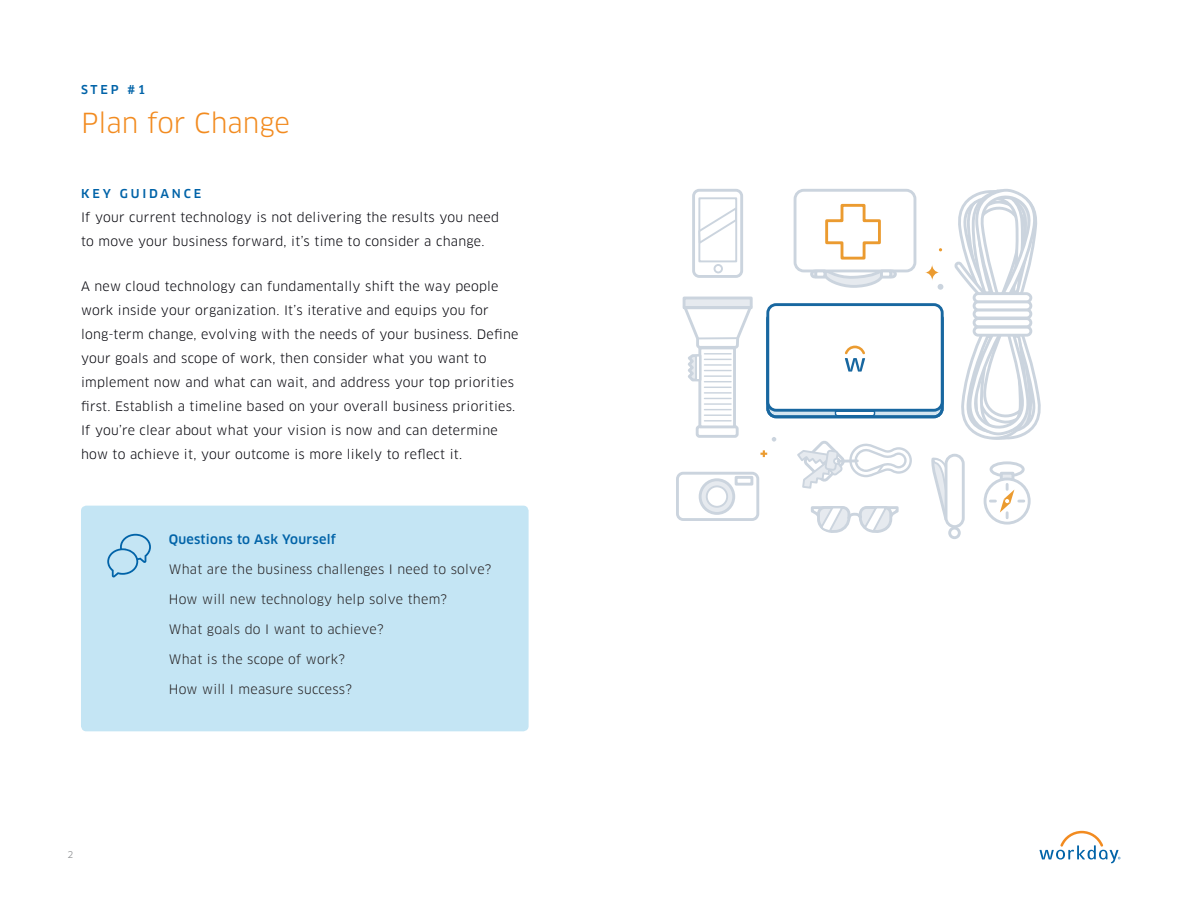
<style>
.page{position:relative;width:1188px;height:918px;background:#fff}
.page>*{position:absolute;margin:0;border:0;box-sizing:border-box;transform-origin:0 0}
.Page_Title{font:27px "Clan OT";color:#f28b20}
.Body_Copy{font:12.75px/24px "Clan OT";letter-spacing:.02em;color:#000008}
.Body_Copy-2{font:12.75px "Clan OT";letter-spacing:.02em;color:#231f20}
.Body_Copy-3{font:500 12.75px "Clan OT";letter-spacing:.02em;color:#0163a8}
.Heading{font:500 12px "Clan OT";letter-spacing:.235em;color:#0163a8}
.t1{font:9px "Clan OT";color:#7e8083}
</style>
<div class="page">
<svg style="left:1039px;top:831px;width:82px;height:32px"></svg>
<div style="left:81px;top:506px;width:448px;height:225px;background:#c4e5f4;border-radius:5px"></div>
<svg style="left:107px;top:534px;width:44px;height:44px"></svg>
<div style="left:990px;top:461px;width:35px;height:16px;border:3px solid #cbd4de;border-radius:50%"></div>
<div style="left:766px;top:310px;width:178px;height:108px;border:3px solid #1867a0;border-radius:8px"></div>
<svg style="left:834px;top:412px;width:42px;height:5px"></svg>
<div style="left:768px;top:305px;width:174px;height:105px;background:#fff;border-radius:8px"></div>
<div style="left:766px;top:303px;width:178px;height:109px;border:3px solid #1867a0;border-radius:8px"></div>
<div style="left:1000px;top:472px;width:14px;height:11px;background:#e6eaef;border:3px solid #cbd4de"></div>
<div style="left:794px;top:189px;width:122px;height:83px;border:3px solid #cbd4de;border-radius:9px"></div>
<div style="left:810px;top:270px;width:9px;height:8px;border:3px solid #cbd4de;border-radius:50%"></div>
<svg style="left:825px;top:203px;width:56px;height:57px"></svg>
<svg style="left:812px;top:268px;width:83px;height:20px"></svg>
<div style="left:888px;top:270px;width:9px;height:8px;border:3px solid #cbd4de;border-radius:50%"></div>
<svg style="left:814px;top:270px;width:12px;height:9px"></svg>
<svg style="left:880px;top:270px;width:12px;height:9px"></svg>
<svg style="left:985px;top:479px;width:44px;height:44px"></svg>
<div style="left:984px;top:478px;width:47px;height:47px;border:3px solid #cbd4de;border-radius:50%"></div>
<svg style="left:797px;top:441px;width:115px;height:48px"></svg>
<svg style="left:961px;top:330px;width:80px;height:110px"></svg>
<div style="left:974px;top:327px;width:57px;height:8px;background:#fff;border-radius:4px"></div>
<div style="left:973px;top:326px;width:59px;height:11px;border:3px solid #cbd4de;border-radius:4px"></div>
<div style="left:973px;top:317px;width:59px;height:11px;border:3px solid #cbd4de;border-radius:4px"></div>
<div style="left:973px;top:308px;width:59px;height:11px;border:3px solid #cbd4de;border-radius:4px"></div>
<div style="left:973px;top:300px;width:59px;height:11px;border:3px solid #cbd4de;border-radius:4px"></div>
<svg style="left:954px;top:189px;width:83px;height:110px"></svg>
<div style="left:974px;top:294px;width:57px;height:8px;background:#fff;border-radius:4px"></div>
<div style="left:973px;top:292px;width:59px;height:11px;border:3px solid #cbd4de;border-radius:4px"></div>
<div style="left:676px;top:472px;width:83px;height:49px;border:3px solid #cbd4de;border-radius:6px"></div>
<svg style="left:700px;top:480px;width:34px;height:33px"></svg>
<div style="left:699px;top:478px;width:36px;height:37px;border:3px solid #cbd4de;border-radius:50%"></div>
<div style="left:707px;top:486px;width:20px;height:21px;background:#fff;border-radius:50%"></div>
<div style="left:706px;top:485px;width:22px;height:23px;border:2px solid #cbd4de;border-radius:50%"></div>
<svg style="left:735px;top:476px;width:18px;height:10px"></svg>
<svg style="left:931px;top:457px;width:15px;height:66px"></svg>
<div style="left:945px;top:454px;width:20px;height:74px;border:3px solid #cbd4de;border-radius:9px"></div>
<div style="left:948px;top:527px;width:13px;height:12px;border:3px solid #cbd4de;border-radius:50%"></div>
<svg style="left:811px;top:506px;width:88px;height:27px"></svg>
<div style="left:683px;top:297px;width:70px;height:12px;background:#e6eaef;border:3px solid #cbd4de"></div>
<div style="left:696px;top:425px;width:43px;height:13px;border:3px solid #cbd4de;border-radius:2px"></div>
<div style="left:698px;top:347px;width:38px;height:81px;background:#fff;border:3px solid #cbd4de"></div>
<svg style="left:682px;top:304px;width:71px;height:84px"></svg>
<hr style="left:704px;top:392px;width:27px;height:2px;background:#cbd4de">
<svg style="left:704px;top:398px;width:27px;height:1px"></svg>
<hr style="left:704px;top:403px;width:27px;height:2px;background:#cbd4de">
<svg style="left:704px;top:409px;width:27px;height:7px"></svg>
<hr style="left:704px;top:420px;width:27px;height:2px;background:#cbd4de">
<div style="left:692px;top:189px;width:51px;height:89px;border:3px solid #cbd4de;border-radius:6px"></div>
<div style="left:714px;top:264px;width:9px;height:9px;border:2px solid #cbd4de;border-radius:50%"></div>
<div style="left:698px;top:197px;width:39px;height:65px;background:#fff;border:2px solid #cbd4de"></div>
<svg style="left:698px;top:205px;width:39px;height:41px"></svg>
<svg style="left:695px;top:355px;width:6px;height:26px"></svg>
<svg style="left:990px;top:484px;width:34px;height:34px"></svg>
<svg style="left:937px;top:284px;width:7px;height:6px"></svg>
<svg style="left:760px;top:437px;width:17px;height:20px"></svg>
<svg style="left:845px;top:346px;width:20px;height:26px"></svg>
<svg style="left:925px;top:264px;width:15px;height:17px"></svg>
<p class="Heading" style="left:81px;top:83px;width:66px">STEP #1</p>
<p class="Page_Title" style="left:81px;top:107px;width:211px">Plan for Change</p>
<p class="Heading" style="left:81px;top:187px;width:122px">KEY GUIDANCE</p>
<p class="Body_Copy" style="left:81px;top:206px;width:420px">If your current technology is not delivering the results you need to move your business forward, it’s time to consider a change.</p>
<p class="Body_Copy" style="left:81px;top:274px;width:439px">A new cloud technology can fundamentally shift the way people work inside your organization. It’s iterative and equips you for long-term change, evolving with the needs of your business. Define your goals and scope of work, then consider what you want to implement now and what can wait, and address your top priorities first. Establish a timeline based on your overall business priorities.<br>If you’re clear about what your vision is now and can determine how to achieve it, your outcome is more likely to reflect it.</p>
<p class="Body_Copy-3" style="left:169px;top:532px;width:169px">Questions to Ask Yourself</p>
<p class="Body_Copy-2" style="left:169px;top:562px;width:324px">What are the business challenges I need to solve?</p>
<p class="Body_Copy-2" style="left:169px;top:592px;width:280px">How will new technology help solve them?</p>
<p class="Body_Copy-2" style="left:169px;top:622px;width:216px">What goals do I want to achieve?</p>
<p class="Body_Copy-2" style="left:169px;top:652px;width:178px">What is the scope of work?</p>
<p class="Body_Copy-2" style="left:169px;top:682px;width:185px">How will I measure success?</p>
<p class="t1" style="left:68px;top:849px;width:7px">2</p>
</div>
